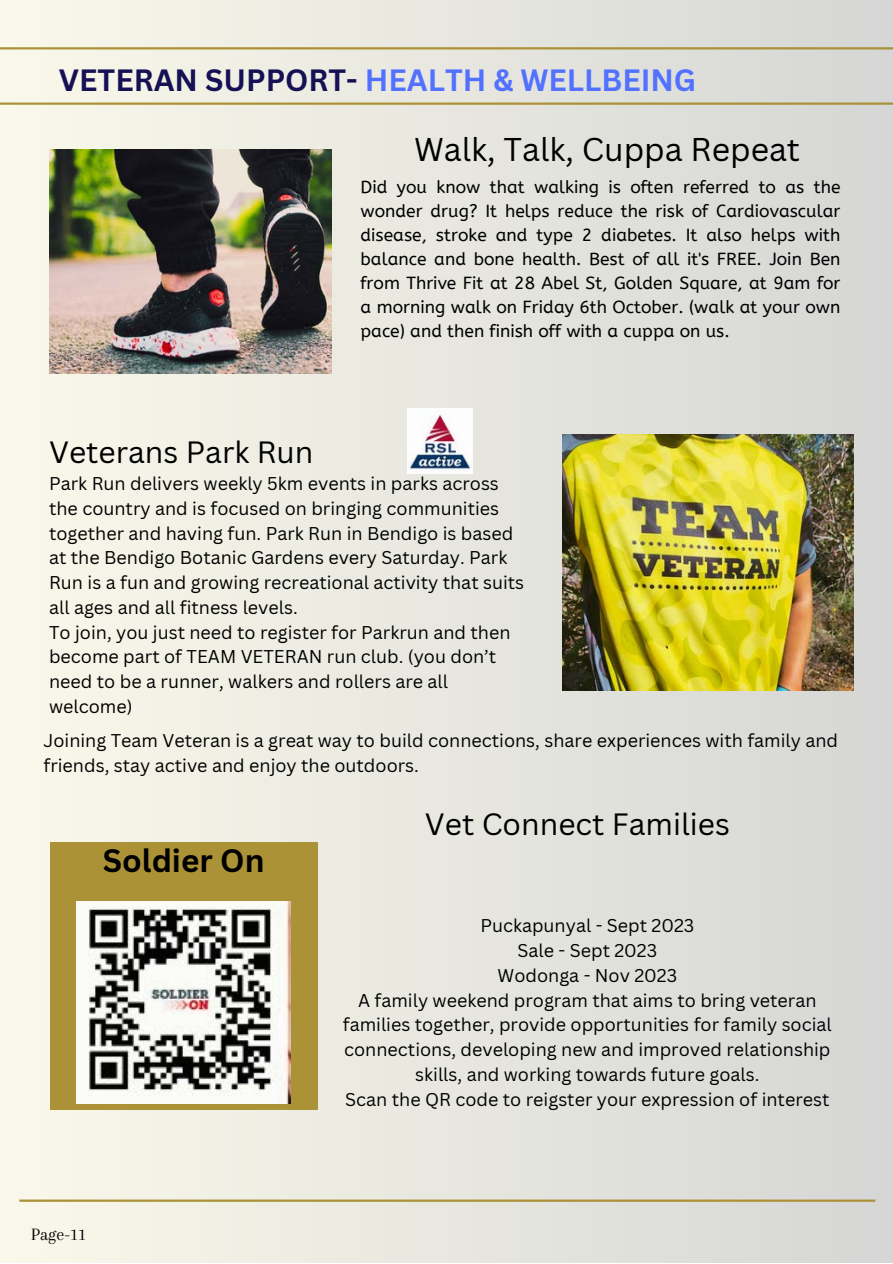
<style>
.page{position:relative;width:893px;height:1264px;background:#fff}
.page>*{position:absolute;margin:0;border:0;box-sizing:border-box;transform-origin:0 0}
.t1{font:32.1px "Canva Sans";color:#000}
.t2{font:700 31.5px "Canva Sans";color:#000}
.t3{font:30px "Canva Sans";color:#000}
.t4{font:700 30px "Canva Sans";color:#5271ff}
.t5{font:18px/24.8px "Canva Sans";color:#000}
.t6{font:18px "Arapey";color:#000}
.t7{font:17.4px/24px "A Bee Zee";color:#000;text-align:justify}
.s1{color:#151154}
</style>
<div class="page">
<div style="left:0;top:0;width:892px;height:1262px;background:linear-gradient(to right,#faf8ea,#d5d6d4)"></div>
<img style="left:50px;top:149px;width:281px;height:224px">
<img style="left:562px;top:435px;width:291px;height:255px">
<img style="left:407px;top:408px;width:66px;height:65px">
<div style="left:50px;top:842px;width:268px;height:268px;background:#ab9236"></div>
<img style="left:77px;top:901px;width:213px;height:202px">
<hr style="left:0;top:47px;width:892px;height:2px;background:#ab9236">
<hr style="left:0;top:102px;width:892px;height:3px;background:#ab9236">
<hr style="left:19px;top:1199px;width:856px;height:2px;background:#ab9236">
<p class="t4" style="left:59px;top:59px;width:638px"><span class="s1">VETERAN SUPPORT-</span> HEALTH &amp; WELLBEING</p>
<p class="t3" style="left:49px;top:431px;width:266px">Veterans Park Run</p>
<p class="t1" style="left:414px;top:126px;width:387px">Walk, Talk, Cuppa Repeat</p>
<p class="t7" style="left:360px;top:176px;width:481px">Did you know that walking is often referred to as the wonder drug? It helps reduce the risk of Cardiovascular disease, stroke and type 2 diabetes. It also helps with balance and bone health. Best of all it's FREE. Join Ben from Thrive Fit at 28 Abel St, Golden Square, at 9am for a morning walk on Friday 6th October. (walk at your own pace) and then finish off with a cuppa on us.</p>
<p class="t5" style="left:49px;top:471px;width:476px">Park Run delivers weekly 5km events in parks across the country and is focused on bringing communities together and having fun. Park Run in Bendigo is based at the Bendigo Botanic Gardens every Saturday. Park Run is a fun and growing recreational activity that suits all ages and all fitness levels.</p>
<p class="t5" style="left:49px;top:619px;width:463px">To join, you just need to register for Parkrun and then become part of TEAM VETERAN run club. (you don’t need to be a runner, walkers and rollers are all welcome)</p>
<p class="t5" style="left:43px;top:727px;width:796px">Joining Team Veteran is a great way to build connections, share experiences with family and friends, stay active and enjoy the outdoors.</p>
<p class="t2" style="left:103px;top:838px;width:163px">Soldier On</p>
<p class="t6" style="left:31px;top:1224px;width:57px">Page-11</p>
<p class="t3" style="left:425px;top:803px;width:306px">Vet Connect Families</p>
<p class="t5" style="left:480px;top:913px;width:215px">Puckapunyal - Sept 2023</p>
<p class="t5" style="left:517px;top:937px;width:141px">Sale - Sept 2023</p>
<p class="t5" style="left:497px;top:962px;width:181px">Wodonga - Nov 2023</p>
<p class="t5" style="left:358px;top:987px;width:460px">A family weekend program that aims to bring veteran</p>
<p class="t5" style="left:343px;top:1011px;width:490px">families together, provide opportunities for family social</p>
<p class="t5" style="left:344px;top:1036px;width:488px">connections, developing new and improved relationship</p>
<p class="t5" style="left:415px;top:1061px;width:345px">skills, and working towards future goals.</p>
<p class="t5" style="left:345px;top:1086px;width:485px">Scan the QR code to reigster your expression of interest</p>
</div>
